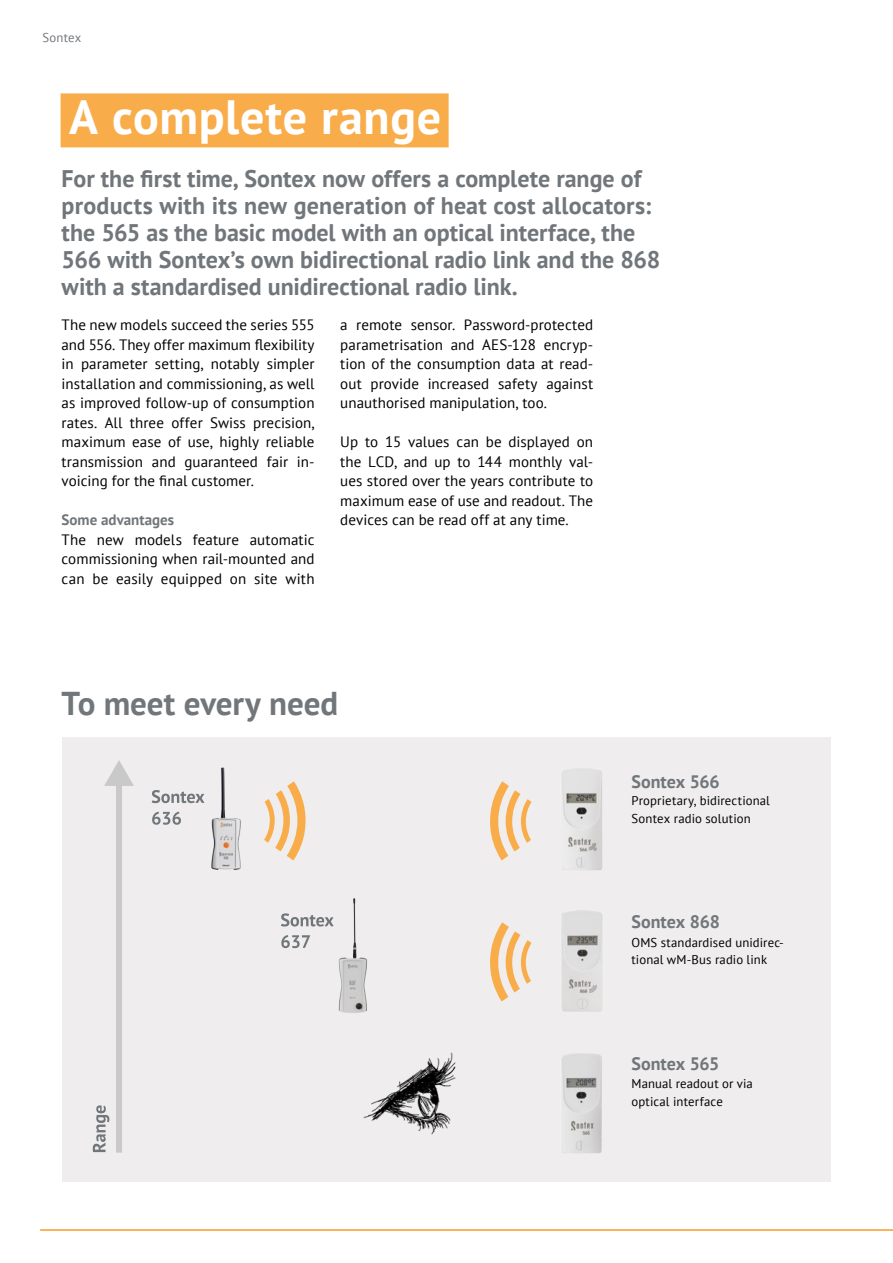
<style>
.page{position:relative;width:893px;height:1263px;background:#fff}
.page>*{position:absolute;margin:0;border:0;box-sizing:border-box;transform-origin:0 0}
.t1{font:700 48px "PT Sans";letter-spacing:.015em;color:#fff}
.t2{font:700 33px "PT Sans";letter-spacing:-.005em;color:#71767a}
.t3{font:700 24px/27px "PT Sans";color:#71767a}
.t4{font:700 18px "PT Sans";letter-spacing:-.005em;color:#71767a}
.t5{font:15px/19.5px "PT Sans";letter-spacing:.005em;color:#000;text-align:justify}
.t6{font:700 15px "PT Sans";color:#71767a}
.t7{font:12.75px/17.2px "PT Sans";letter-spacing:.01em;color:#000}
.t8{font:12.75px "PT Sans";letter-spacing:.01em;color:#71767a}
</style>
<div class="page">
<hr style="left:40px;top:1229px;width:853px;height:2px;background:#f8ad4a">
<div style="left:62px;top:737px;width:769px;height:444px;background:#efeded"></div>
<svg style="left:490px;top:781px;width:42px;height:79px"></svg>
<svg style="left:264px;top:781px;width:42px;height:79px"></svg>
<svg style="left:490px;top:922px;width:42px;height:79px"></svg>
<svg style="left:152px;top:790px;width:52px;height:13px"></svg>
<svg style="left:152px;top:812px;width:29px;height:13px"></svg>
<svg style="left:281px;top:913px;width:50px;height:13px"></svg>
<svg style="left:281px;top:935px;width:29px;height:13px"></svg>
<img style="left:562px;top:768px;width:40px;height:102px">
<img style="left:562px;top:910px;width:41px;height:102px">
<img style="left:204px;top:767px;width:37px;height:103px">
<img style="left:331px;top:898px;width:36px;height:115px">
<img style="left:562px;top:1053px;width:40px;height:100px">
<div style="left:116px;top:781px;width:6px;height:372px;background:#c9c9ca"></div>
<svg style="left:104px;top:760px;width:30px;height:26px"></svg>
<svg style="left:93px;top:1105px;width:16px;height:47px"></svg>
<div style="left:61px;top:93px;width:388px;height:54px;background:#f8ad4a"></div>
<img style="left:363px;top:1052px;width:93px;height:83px">
<p class="t8" style="left:43px;top:29px;width:40px">Sontex</p>
<h1 class="t1" style="left:69px;top:85px;width:373px">A complete range</h1>
<p class="t3" style="left:62px;top:165px;width:600px">For the first time, Sontex now offers a complete range of products with its new generation of heat cost allocators: the 565 as the basic model with an optical interface, the 566 with Sontex’s own bidirectional radio link and the 868 with a standardised unidirectional radio link.</p>
<p class="t5" style="left:62px;top:315px;width:254px">The new models succeed the series 555 and 556. They offer maximum flexibility in parameter setting, notably simpler installation and commissioning, as well as improved follow-up of consumption rates. All three offer Swiss precision, maximum ease of use, highly reliable transmission and guaranteed fair in&shy;voicing for the final customer.</p>
<p class="t6" style="left:62px;top:510px;width:114px">Some advantages</p>
<p class="t5" style="left:62px;top:529px;width:254px">The new models feature automatic commissioning when rail-mounted and can be easily equipped on site with</p>
<p class="t5" style="left:340px;top:315px;width:254px">a remote sensor. Password-protected parametrisation and AES-128 encryp&shy;tion of the consumption data at read&shy;out provide increased safety against unauthorised manipulation, too.</p>
<p class="t5" style="left:340px;top:432px;width:254px">Up to 15 values can be displayed on the LCD, and up to 144 monthly val&shy;ues stored over the years contribute to maximum ease of use and readout. The devices can be read off at any time.</p>
<h2 class="t2" style="left:62px;top:682px;width:278px">To meet every need</h2>
<p class="t4" style="left:631px;top:769px;width:90px">Sontex 566</p>
<p class="t7" style="left:631px;top:792px;width:140px">Proprietary, bidirectional<br>Sontex radio solution</p>
<p class="t4" style="left:631px;top:910px;width:90px">Sontex 868</p>
<p class="t7" style="left:631px;top:933px;width:154px">OMS standardised unidirec&shy;tional wM-Bus radio link</p>
<p class="t4" style="left:631px;top:1051px;width:89px">Sontex 565</p>
<p class="t7" style="left:631px;top:1075px;width:123px">Manual readout or via optical interface</p>
</div>
